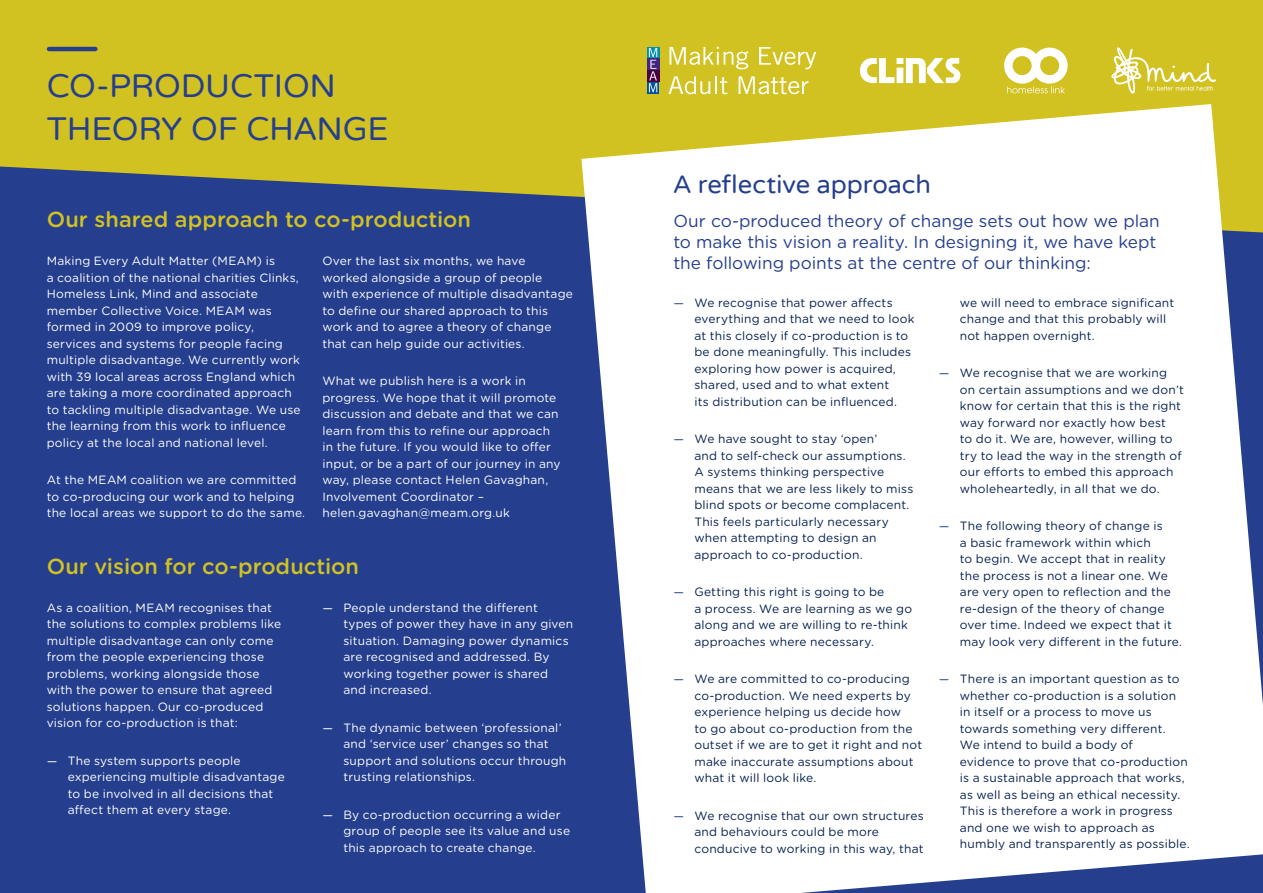
<style>
.page{position:relative;width:1263px;height:893px;background:#253f8e}
.page>*{position:absolute;margin:0;border:0;box-sizing:border-box;transform-origin:0 0}
.t1{font:33px/43.5px "Varela Round";letter-spacing:-.005em;color:#253f8e}
.t2{font:25.5px "Varela Round";letter-spacing:-.005em;color:#253f8e}
.t3{font:500 21.75px "Gotham Rounded";color:#d2c221}
.t4{font:17.25px/21px "Gotham Rounded";letter-spacing:-.005em;color:#253f8e}
.t5{font:12px/16.5px "Gotham Rounded";letter-spacing:.015em;color:#052051}
.t6{font:12px/16.5px "Gotham Rounded";letter-spacing:.015em;color:#fff}
.s1{font-family:"Varela Round"}
.s2{font-family:"Varela Round";color:#253f8e}
</style>
<div class="page">
<div style="left:0;top:0;width:1263px;height:197px;background:#d2c221"></div>
<svg style="left:581px;top:104px;width:682px;height:789px;background:#eceded"></svg>
<svg style="left:860px;top:58px;width:101px;height:25px;background:#ebe49f"></svg>
<svg style="left:1004px;top:48px;width:64px;height:45px;background:#e8df8e"></svg>
<svg style="left:669px;top:47px;width:79px;height:22px;background:#ddd158"></svg>
<svg style="left:759px;top:47px;width:57px;height:22px"></svg>
<svg style="left:668px;top:76px;width:59px;height:18px"></svg>
<svg style="left:738px;top:76px;width:70px;height:18px"></svg>
<svg style="left:647px;top:47px;width:12px;height:11px"></svg>
<div style="left:647px;top:58px;width:12px;height:12px;background:#432480"></div>
<div style="left:647px;top:70px;width:12px;height:12px;background:#490143"></div>
<svg style="left:647px;top:82px;width:12px;height:11px"></svg>
<svg style="left:649px;top:48px;width:8px;height:44px"></svg>
<svg style="left:1111px;top:47px;width:106px;height:47px;background:#dacd4b"></svg>
<hr style="left:49px;top:47px;width:46px;height:4px;background:#253f8e">
<h1 class="t1" style="left:47px;top:64px;width:343px">CO-PRODUCTION<br>THEORY OF CHANGE</h1>
<h3 class="t3" style="left:47px;top:204px;width:426px">Our shared approach to co-production</h3>
<p class="t6" style="left:47px;top:252px;width:255px">Making Every Adult Matter (MEAM) is<br>a coalition of the national charities Clinks, Homeless Link, Mind and associate member Collective Voice. MEAM was formed in 2009 to improve policy, services and systems for people facing multiple disadvantage. We currently work with 39 local areas across England which are taking a more coordinated approach to tackling multiple disadvantage. We use the learning from this work to influence policy at the local and national level.</p>
<p class="t6" style="left:47px;top:471px;width:260px">At the MEAM coalition we are committed to co-producing our work and to helping the local areas we support to do the same.</p>
<p class="t6" style="left:322px;top:252px;width:252px">Over the last six months, we have worked alongside a group of people<br>with experience of multiple disadvantage to define our shared approach to this work and to agree a theory of change that can help guide our activities.</p>
<p class="t6" style="left:322px;top:372px;width:240px">What we publish here is a work in progress. We hope that it will promote discussion and debate and that we can learn from this to refine our approach in the future. If you would like to offer input, or be a part of our journey in any way, please contact Helen Gavaghan, Involvement Coordinator – helen.gavaghan@meam.org.uk</p>
<h3 class="t3" style="left:47px;top:551px;width:314px">Our vision for co-production</h3>
<p class="t6" style="left:47px;top:599px;width:236px">As a coalition, MEAM recognises that the solutions to complex problems like multiple disadvantage can only come from the people experiencing those problems, working alongside those with the power to ensure that agreed solutions happen. Our co-produced vision for co-production is that:</p>
<p class="t6" style="left:68px;top:752px;width:219px;text-indent:-21px"><span class="s1">—</span> The system supports people experiencing multiple disadvantage to be involved in all decisions that affect them at every stage.</p>
<p class="t6" style="left:343px;top:599px;width:231px;text-indent:-21px"><span class="s1">—</span> People understand the different types of power they have in any given situation. Damaging power dynamics are recognised and addressed. By working together power is shared and increased.</p>
<p class="t6" style="left:343px;top:719px;width:224px;text-indent:-21px"><span class="s1">—</span> The dynamic between ‘professional’ and ‘service user’ changes so that support and solutions occur through trusting relationships.</p>
<p class="t6" style="left:343px;top:806px;width:228px;text-indent:-21px"><span class="s1">—</span> By co-production occurring a wider group of people see its value and use this approach to create change.</p>
<h2 class="t2" style="left:673px;top:170px;width:259px">A reflective approach</h2>
<h3 class="t4" style="left:673px;top:210px;width:488px">Our co-produced theory of change sets out how we plan to make this vision a reality. In designing it, we have kept the following points at the centre of our thinking:</h3>
<p class="t5" style="left:694px;top:294px;width:222px;text-indent:-21px"><span class="s2">—</span> We recognise that power affects everything and that we need to look at this closely if co-production is to be done meaningfully. This includes exploring how power is acquired, shared, used and to what extent<br>its distribution can be influenced.</p>
<p class="t5" style="left:694px;top:430px;width:220px;text-indent:-21px"><span class="s2">—</span> We have sought to stay ‘open’<br>and to self-check our assumptions.<br>A systems thinking perspective means that we are less likely to miss blind spots or become complacent.<br>This feels particularly necessary when attempting to design an approach to co-production.</p>
<p class="t5" style="left:694px;top:583px;width:219px;text-indent:-21px"><span class="s2">—</span> Getting this right is going to be<br>a process. We are learning as we go along and we are willing to re-think approaches where necessary.</p>
<p class="t5" style="left:694px;top:670px;width:229px;text-indent:-21px"><span class="s2">—</span> We are committed to co-producing co-production. We need experts by experience helping us decide how<br>to go about co-production from the outset if we are to get it right and not make inaccurate assumptions about what it will look like.</p>
<p class="t5" style="left:694px;top:807px;width:231px;text-indent:-21px"><span class="s2">—</span> We recognise that our own structures and behaviours could be more conducive to working in this way, that</p>
<p class="t5" style="left:960px;top:294px;width:216px">we will need to embrace significant change and that this probably will not happen overnight.</p>
<p class="t5" style="left:960px;top:364px;width:226px;text-indent:-21px"><span class="s2">—</span> We recognise that we are working on certain assumptions and we don’t know for certain that this is the right way forward nor exactly how best<br>to do it. We are, however, willing to try to lead the way in the strength of our efforts to embed this approach wholeheartedly, in all that we do.</p>
<p class="t5" style="left:960px;top:517px;width:224px;text-indent:-21px"><span class="s2">—</span> The following theory of change is<br>a basic framework within which<br>to begin. We accept that in reality the process is not a linear one. We are very open to reflection and the re‑design of the theory of change over time. Indeed we expect that it may look very different in the future.</p>
<p class="t5" style="left:960px;top:670px;width:231px;text-indent:-21px"><span class="s2">—</span> There is an important question as to whether co-production is a solution in itself or a process to move us towards something very different.<br>We intend to build a body of evidence to prove that co-production is a sustainable approach that works, as well as being an ethical necessity.<br>This is therefore a work in progress and one we wish to approach as humbly and transparently as possible.</p>
</div>
